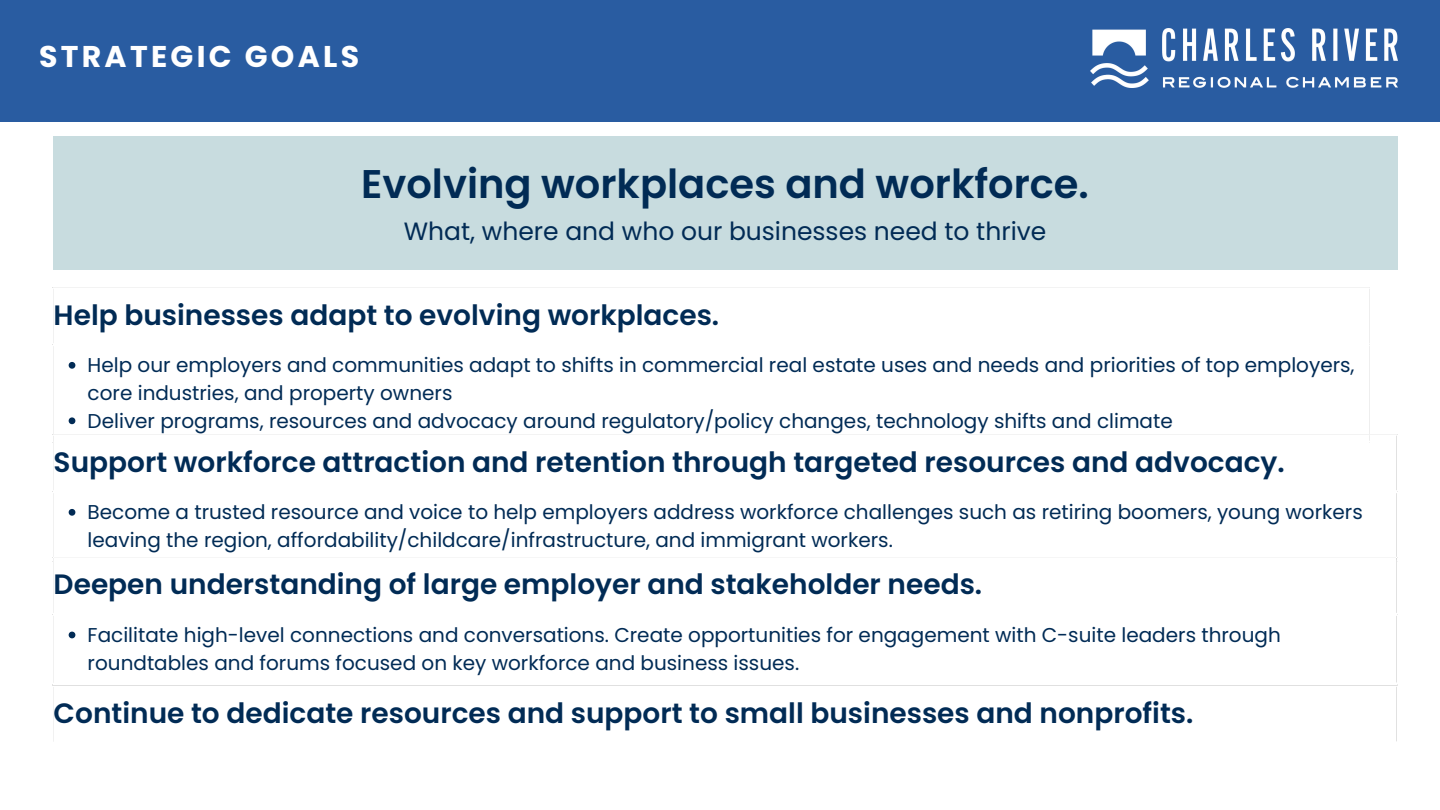
<style>
.page{position:relative;width:1440px;height:810px;background:#fff}
.page>*{position:absolute;margin:0;border:0;box-sizing:border-box;transform-origin:0 0}
.t1{font:600 40px "Poppins";color:#012b55}
.t2{font:700 30px "Poppins";letter-spacing:.11em;color:#fff}
.t3{font:600 28px "Poppins";color:#012b55}
.t4{font:25px "Poppins";color:#012b55}
.t5{font:20px/27.8px "Poppins";color:#012b55}
</style>
<div class="page">
<div style="left:0;top:0;width:1440px;height:121px;background:#295ca1"></div>
<img style="left:1090px;top:29px;width:308px;height:59px">
<div style="left:53px;top:137px;width:1344px;height:133px;background:#c8dcdf"></div>
<svg style="left:69px;top:362px;width:6px;height:7px"></svg>
<svg style="left:69px;top:417px;width:6px;height:7px"></svg>
<svg style="left:69px;top:509px;width:6px;height:7px"></svg>
<svg style="left:69px;top:632px;width:6px;height:6px"></svg>
<h2 class="t2" style="left:39px;top:40px;width:322px">STRATEGIC GOALS</h2>
<h1 class="t1" style="left:361px;top:161px;width:729px">Evolving workplaces and workforce.</h1>
<p class="t4" style="left:404px;top:216px;width:644px">What, where and who our businesses need to thrive</p>
<h3 class="t3" style="left:54px;top:299px;width:667px">Help businesses adapt to evolving workplaces.</h3>
<p class="t5" style="left:88px;top:352px;width:1268px">Help our employers and communities adapt to shifts in commercial real estate uses and needs and priorities of top employers, core industries, and property owners<br>Deliver programs, resources and advocacy around regulatory/policy changes, technology shifts and climate</p>
<h3 class="t3" style="left:54px;top:446px;width:1233px">Support workforce attraction and retention through targeted resources and advocacy.</h3>
<p class="t5" style="left:88px;top:499px;width:1277px">Become a trusted resource and voice to help employers address workforce challenges such as retiring boomers, young workers leaving the region, affordability/childcare/infrastructure, and immigrant workers.</p>
<h3 class="t3" style="left:54px;top:568px;width:930px">Deepen understanding of large employer and stakeholder needs.</h3>
<p class="t5" style="left:88px;top:621px;width:1195px">Facilitate high-level connections and conversations. Create opportunities for engagement with C-suite leaders through roundtables and forums focused on key workforce and business issues.</p>
<h3 class="t3" style="left:54px;top:697px;width:1141px">Continue to dedicate resources and support to small businesses and nonprofits.</h3>
</div>
